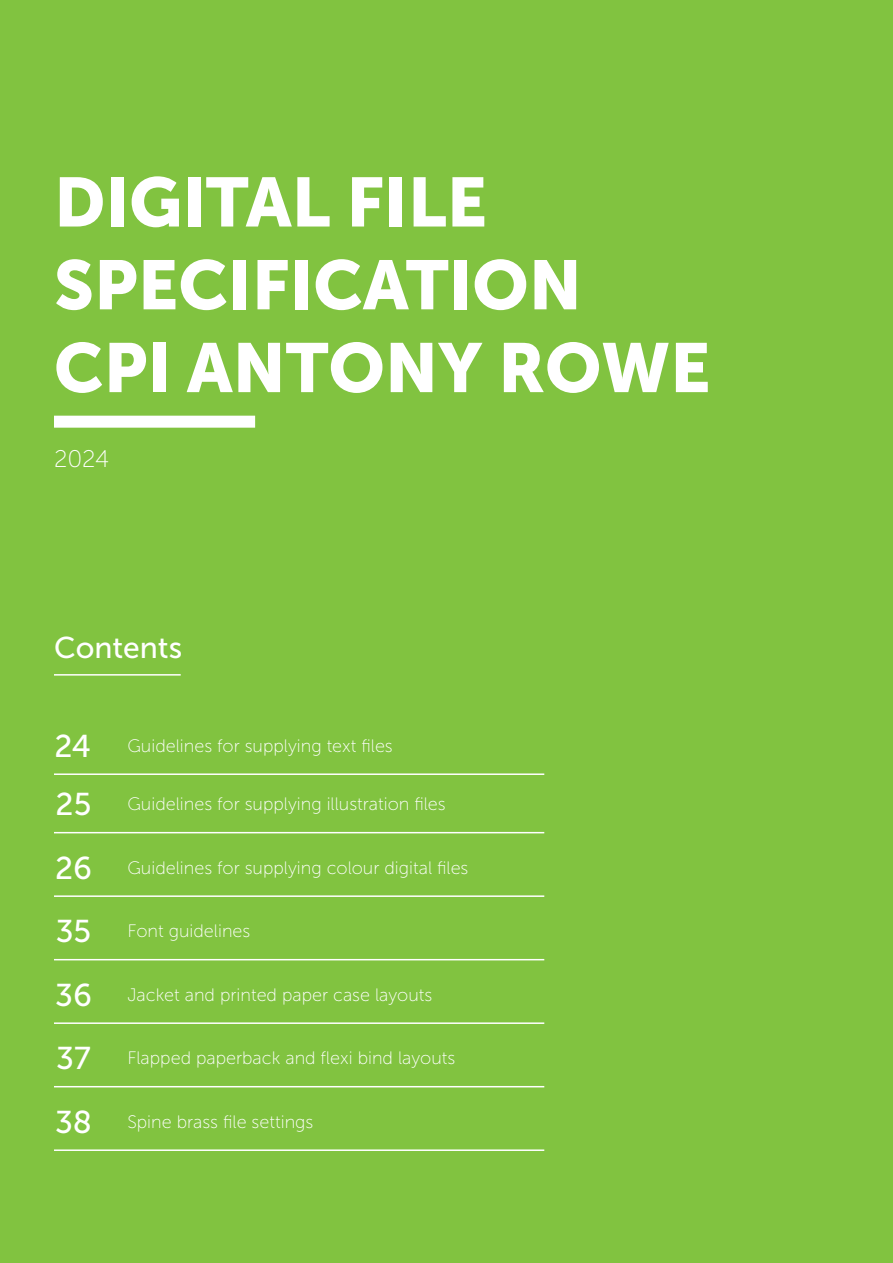
<style>
.page{position:relative;width:893px;height:1263px;background:#81c340}
.page>*{position:absolute;margin:0;border:0;box-sizing:border-box;transform-origin:0 0}
.t1{font:69px "Museo Sans 900";color:#fff}
.t2{font:31.5px "Museo Sans 500";color:#fff}
.t3{font:30px "Museo Sans 500";color:#fff}
.t4{font:24px "Museo Sans 100";color:#fff}
.t5{font:18px "Museo Sans 100";color:#fff}
</style>
<div class="page">
<hr style="left:54px;top:674px;width:127px;height:2px;background:#fff">
<div style="left:54px;top:416px;width:201px;height:12px;background:#fff"></div>
<hr style="left:54px;top:773px;width:490px;height:2px;background:#fff">
<hr style="left:54px;top:832px;width:490px;height:1px;background:#fff">
<hr style="left:54px;top:895px;width:490px;height:2px;background:#fff">
<hr style="left:54px;top:959px;width:490px;height:1px;background:#fff">
<hr style="left:54px;top:1022px;width:490px;height:2px;background:#fff">
<hr style="left:54px;top:1086px;width:490px;height:1px;background:#fff">
<hr style="left:54px;top:1149px;width:490px;height:2px;background:#fff">
<p class="t1" style="left:54px;top:163px;width:435px">DIGITAL FILE</p>
<p class="t1" style="left:54px;top:246px;width:529px">SPECIFICATION</p>
<p class="t1" style="left:54px;top:329px;width:658px">CPI ANTONY ROWE</p>
<p class="t4" style="left:54px;top:446px;width:57px">2024</p>
<p class="t3" style="left:54px;top:631px;width:130px">Contents</p>
<p class="t2" style="left:54px;top:729px;width:38px">24</p>
<p class="t5" style="left:127px;top:736px;width:267px">Guidelines for supplying text files</p>
<p class="t2" style="left:56px;top:787px;width:37px">25</p>
<p class="t5" style="left:127px;top:794px;width:320px">Guidelines for supplying illustration files</p>
<p class="t2" style="left:55px;top:851px;width:38px">26</p>
<p class="t5" style="left:127px;top:858px;width:343px">Guidelines for supplying colour digital files</p>
<p class="t2" style="left:56px;top:914px;width:37px">35</p>
<p class="t5" style="left:127px;top:921px;width:124px">Font guidelines</p>
<p class="t2" style="left:55px;top:978px;width:38px">36</p>
<p class="t5" style="left:127px;top:985px;width:307px">Jacket and printed paper case layouts</p>
<p class="t2" style="left:56px;top:1041px;width:36px">37</p>
<p class="t5" style="left:127px;top:1048px;width:329px">Flapped paperback and flexi bind layouts</p>
<p class="t2" style="left:55px;top:1105px;width:38px">38</p>
<p class="t5" style="left:127px;top:1112px;width:188px">Spine brass file settings</p>
</div>
